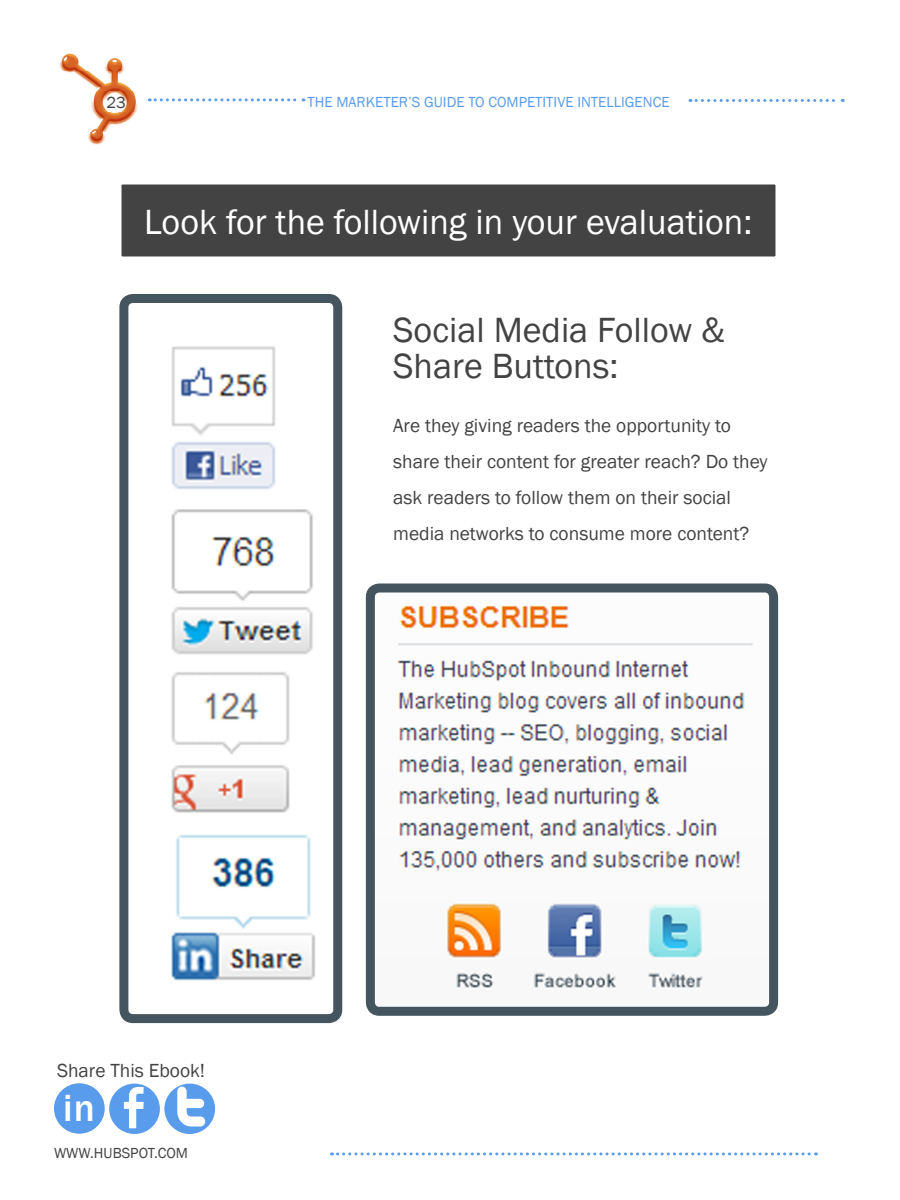
<style>
.page{position:relative;width:900px;height:1200px;background:#fff}
.page>*{position:absolute;margin:0;border:0;box-sizing:border-box;transform-origin:0 0}
.t1{font:500 39px "Franklin Gothic";color:#fff}
.t2{font:36px "Franklin Gothic";color:#fff}
.t3{font:36px/36px "Franklin Gothic";color:#434343}
.t4{font:19.5px/36px "Franklin Gothic";color:#434343}
.t5{font:16.5px "Franklin Gothic";color:#434343}
.t6{font:15px "Franklin Gothic";color:#589ceb}
.t7{font:15px "Franklin Gothic";color:#434343}
</style>
<div class="page">
<svg style="left:149px;top:98px;width:155px;height:3px"></svg>
<img style="left:59px;top:53px;width:79px;height:92px">
<svg style="left:332px;top:1152px;width:484px;height:3px"></svg>
<div style="left:109px;top:1084px;width:51px;height:50px;background:#589ceb;border-radius:50%"></div>
<svg style="left:124px;top:1087px;width:20px;height:41px"></svg>
<div style="left:164px;top:1084px;width:51px;height:50px;background:#589ceb;border-radius:50%"></div>
<svg style="left:177px;top:1087px;width:28px;height:39px"></svg>
<svg style="left:690px;top:99px;width:153px;height:3px"></svg>
<div style="left:54px;top:1083px;width:51px;height:51px;background:#589ceb;border-radius:50%"></div>
<div style="left:117px;top:180px;width:663px;height:81px;background:#434343;border:4px solid #fff"></div>
<img style="left:129px;top:304px;width:186px;height:709px">
<div style="left:119px;top:294px;width:223px;height:729px;border:9px solid #455560;border-radius:9px"></div>
<img style="left:376px;top:605px;width:392px;height:401px">
<div style="left:366px;top:584px;width:412px;height:432px;border:9px solid #455560;border-radius:9px"></div>
<p class="t5" style="left:106px;top:92px;width:21px">23</p>
<p class="t6" style="left:308px;top:92px;width:362px">THE MARKETER’s guide to com petitive intelligence</p>
<h2 class="t2" style="left:144px;top:200px;width:610px">Look for the following in your evaluation:</h2>
<h2 class="t3" style="left:393px;top:313px;width:334px">Social Media Follow &amp;<br>Share Buttons:</h2>
<p class="t4" style="left:393px;top:408px;width:376px">Are they giving readers the opportunity to share their content for greater reach? Do they ask readers to follow them on their social media networks to consume more content?</p>
<p class="t4" style="left:57px;top:1053px;width:150px">Share This Ebook!</p>
<h1 class="t1" style="left:63px;top:1084px;width:33px">in</h1>
<p class="t7" style="left:54px;top:1144px;width:136px">www.Hubspot.com</p>
</div>
